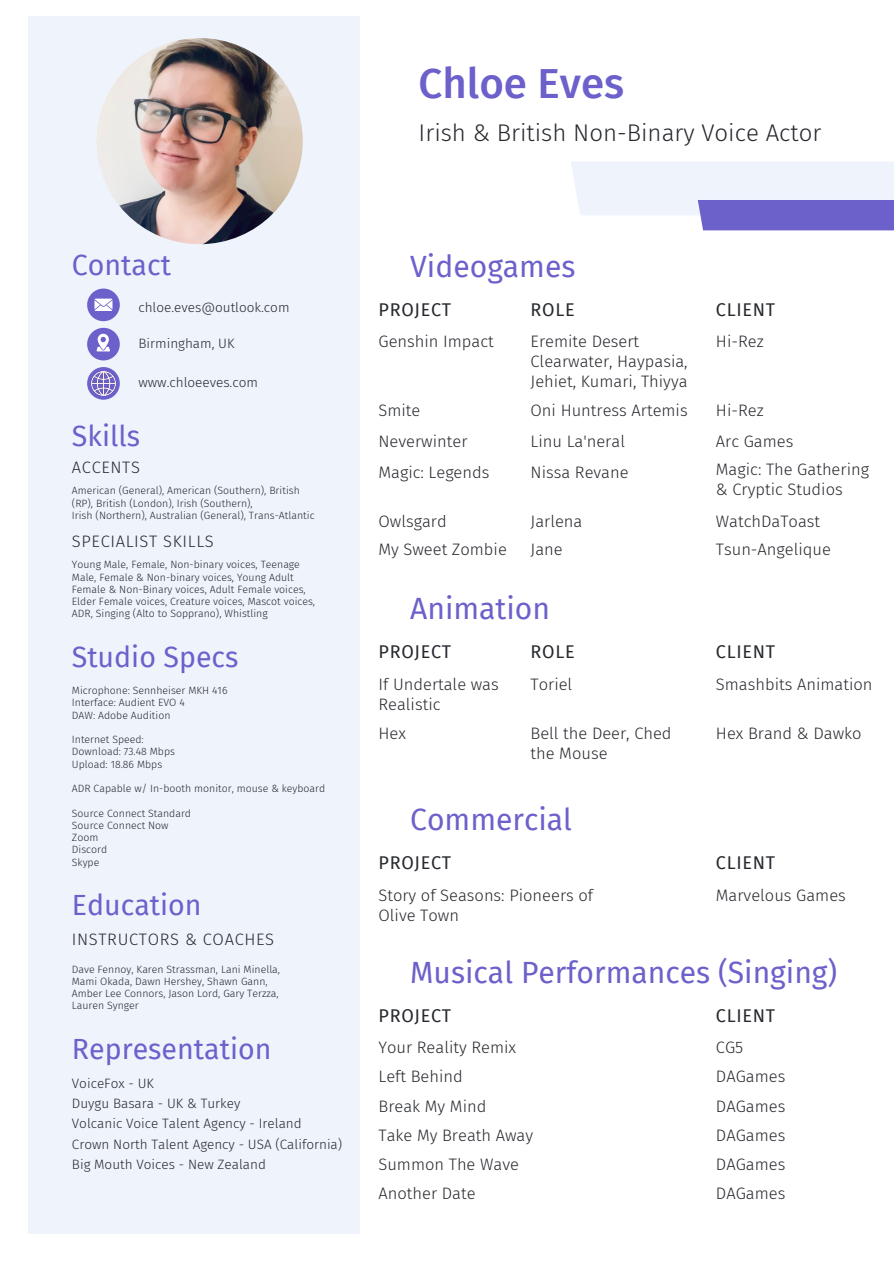
<style>
.page{position:relative;width:894px;height:1264px;background:#fff}
.page>*{position:absolute;margin:0;border:0;box-sizing:border-box;transform-origin:0 0}
.t1{font:500 42px "Fira Sans";color:#6c60cb}
.t2{font:30px "Fira Sans";color:#6c60cb}
.t3{font:28.5px "Fira Sans";color:#6c60cb}
.t4{font:300 24px "Fira Sans";color:#25282d}
.t5{font:18px "Fira Sans";letter-spacing:.04em;color:#25282d}
.t6{font:300 16.5px/20.2px "Fira Sans";color:#25282d}
.t7{font:300 16.5px "Fira Sans";letter-spacing:.04em;color:#25282d}
.t8{font:300 13.5px/20.2px "Fira Sans";color:#25282d}
.t9{font:300 10.5px/12.3px "Fira Sans";color:#25282d}
</style>
<div class="page">
<div style="left:29px;top:16px;width:331px;height:1217px;background:#eff4fc"></div>
<img style="left:96px;top:38px;width:206px;height:206px;border-radius:50%">
<div style="left:87px;top:288px;width:33px;height:33px;background:#6c60cb;border-radius:50%"></div>
<svg style="left:87px;top:367px;width:33px;height:33px"></svg>
<div style="left:87px;top:328px;width:33px;height:32px;background:#6c60cb;border-radius:50%"></div>
<svg style="left:94px;top:298px;width:18px;height:13px"></svg>
<svg style="left:96px;top:334px;width:14px;height:17px"></svg>
<svg style="left:571px;top:161px;width:322px;height:69px"></svg>
<img style="left:91px;top:371px;width:24px;height:24px">
<h1 class="t1" style="left:418px;top:59px;width:207px">Chloe Eves</h1>
<h3 class="t4" style="left:418px;top:118px;width:404px">Irish &amp; British Non-Binary Voice Actor</h3>
<h3 class="t3" style="left:72px;top:248px;width:101px">Contact</h3>
<h2 class="t2" style="left:410px;top:248px;width:167px">Videogames</h2>
<h3 class="t5" style="left:378px;top:299px;width:74px">PROJECT</h3>
<p class="t8" style="left:138px;top:297px;width:153px">chloe.eves@outlook.com</p>
<h3 class="t5" style="left:530px;top:299px;width:46px">ROLE</h3>
<h3 class="t5" style="left:715px;top:299px;width:61px">CLIENT</h3>
<p class="t8" style="left:138px;top:333px;width:98px">Birmingham, UK</p>
<p class="t8" style="left:138px;top:372px;width:121px">www.chloeeves.com</p>
<h3 class="t3" style="left:72px;top:419px;width:70px">Skills</h3>
<h3 class="t7" style="left:72px;top:458px;width:70px">ACCENTS</h3>
<p class="t9" style="left:72px;top:484px;width:244px">American (General), American (Southern), British (RP), British (London), Irish (Southern),<br>Irish (Northern), Australian (General), Trans-Atlantic</p>
<h3 class="t7" style="left:72px;top:532px;width:143px">SPECIALIST SKILLS</h3>
<p class="t9" style="left:72px;top:558px;width:245px">Young Male, Female, Non-binary voices, Teenage Male, Female &amp; Non-binary voices, Young Adult Female &amp; Non-Binary voices, Adult Female voices, Elder Female voices, Creature voices, Mascot voices, ADR, Singing (Alto to Sopprano), Whistling</p>
<h3 class="t3" style="left:72px;top:640px;width:168px">Studio Specs</h3>
<p class="t9" style="left:72px;top:684px;width:157px">Microphone: Sennheiser MKH 416<br>Interface: Audient EVO 4<br>DAW: Adobe Audition</p>
<p class="t9" style="left:72px;top:733px;width:105px">Internet Speed:<br>Download: 73.48 Mbps<br>Upload: 18.86 Mbps</p>
<p class="t9" style="left:72px;top:782px;width:255px">ADR Capable w/ In-booth monitor, mouse &amp; keyboard</p>
<p class="t9" style="left:72px;top:807px;width:121px">Source Connect Standard<br>Source Connect Now<br>Zoom<br>Discord<br>Skype</p>
<h3 class="t3" style="left:72px;top:888px;width:131px">Education</h3>
<h3 class="t7" style="left:72px;top:929px;width:204px">INSTRUCTORS &amp; COACHES</h3>
<p class="t9" style="left:72px;top:963px;width:210px">Dave Fennoy, Karen Strassman, Lani Minella, Mami Okada, Dawn Hershey, Shawn Gann, Amber Lee Connors, Jason Lord, Gary Terzza, Lauren Synger</p>
<h3 class="t3" style="left:72px;top:1032px;width:201px">Representation</h3>
<p class="t8" style="left:72px;top:1073px;width:272px">VoiceFox - UK<br>Duygu Basara - UK &amp; Turkey<br>Volcanic Voice Talent Agency - Ireland<br>Crown North Talent Agency - USA (California)<br>Big Mouth Voices - New Zealand</p>
<h3 class="t6" style="left:378px;top:331px;width:117px">Genshin Impact</h3>
<h3 class="t6" style="left:530px;top:331px;width:159px">Eremite Desert<br>Clearwater, Haypasia,<br>Jehiet, Kumari, Thiyya</h3>
<h3 class="t6" style="left:715px;top:331px;width:49px">Hi-Rez</h3>
<h3 class="t6" style="left:378px;top:400px;width:43px">Smite</h3>
<h3 class="t6" style="left:530px;top:400px;width:159px">Oni Huntress Artemis</h3>
<h3 class="t6" style="left:715px;top:400px;width:49px">Hi-Rez</h3>
<h3 class="t6" style="left:378px;top:431px;width:90px">Neverwinter</h3>
<h3 class="t6" style="left:530px;top:431px;width:96px">Linu La'neral</h3>
<h3 class="t6" style="left:715px;top:431px;width:79px">Arc Games</h3>
<h3 class="t6" style="left:378px;top:462px;width:112px">Magic: Legends</h3>
<h3 class="t6" style="left:530px;top:462px;width:99px">Nissa Revane</h3>
<h3 class="t6" style="left:715px;top:459px;width:155px">Magic: The Gathering &amp; Cryptic Studios</h3>
<h3 class="t6" style="left:378px;top:511px;width:70px">Owlsgard</h3>
<h3 class="t6" style="left:530px;top:511px;width:53px">Jarlena</h3>
<h3 class="t6" style="left:715px;top:511px;width:106px">WatchDaToast</h3>
<h3 class="t6" style="left:378px;top:539px;width:130px">My Sweet Zombie</h3>
<h3 class="t6" style="left:530px;top:539px;width:34px">Jane</h3>
<h3 class="t6" style="left:715px;top:539px;width:116px">Tsun-Angelique</h3>
<h2 class="t2" style="left:410px;top:591px;width:141px">Animation</h2>
<h3 class="t5" style="left:378px;top:641px;width:74px">PROJECT</h3>
<h3 class="t6" style="left:378px;top:674px;width:122px">If Undertale was<br>Realistic</h3>
<h3 class="t5" style="left:530px;top:641px;width:46px">ROLE</h3>
<h3 class="t5" style="left:715px;top:641px;width:61px">CLIENT</h3>
<h3 class="t6" style="left:530px;top:674px;width:43px">Toriel</h3>
<h3 class="t6" style="left:715px;top:674px;width:158px">Smashbits Animation</h3>
<h3 class="t6" style="left:378px;top:723px;width:29px">Hex</h3>
<h3 class="t6" style="left:530px;top:723px;width:142px">Bell the Deer, Ched the Mouse</h3>
<h3 class="t6" style="left:715px;top:723px;width:147px">Hex Brand &amp; Dawko</h3>
<h2 class="t2" style="left:410px;top:802px;width:163px">Commercial</h2>
<h3 class="t5" style="left:378px;top:852px;width:74px">PROJECT</h3>
<h3 class="t6" style="left:378px;top:885px;width:216px">Story of Seasons: Pioneers of<br>Olive Town</h3>
<h3 class="t5" style="left:715px;top:852px;width:61px">CLIENT</h3>
<h3 class="t6" style="left:715px;top:885px;width:131px">Marvelous Games</h3>
<h2 class="t2" style="left:410px;top:955px;width:428px">Musical Performances (Singing)</h2>
<h3 class="t5" style="left:378px;top:1005px;width:74px">PROJECT</h3>
<h3 class="t6" style="left:378px;top:1037px;width:139px">Your Reality Remix</h3>
<h3 class="t5" style="left:715px;top:1005px;width:61px">CLIENT</h3>
<h3 class="t6" style="left:715px;top:1037px;width:29px">CG5</h3>
<h3 class="t6" style="left:378px;top:1066px;width:86px">Left Behind</h3>
<h3 class="t6" style="left:715px;top:1066px;width:71px">DAGames</h3>
<h3 class="t6" style="left:378px;top:1095px;width:109px">Break My Mind</h3>
<h3 class="t6" style="left:715px;top:1095px;width:71px">DAGames</h3>
<h3 class="t6" style="left:378px;top:1124px;width:156px">Take My Breath Away</h3>
<h3 class="t6" style="left:715px;top:1124px;width:71px">DAGames</h3>
<h3 class="t6" style="left:378px;top:1154px;width:142px">Summon The Wave</h3>
<h3 class="t6" style="left:715px;top:1154px;width:71px">DAGames</h3>
<h3 class="t6" style="left:378px;top:1183px;width:99px">Another Date</h3>
<h3 class="t6" style="left:715px;top:1183px;width:71px">DAGames</h3>
</div>
